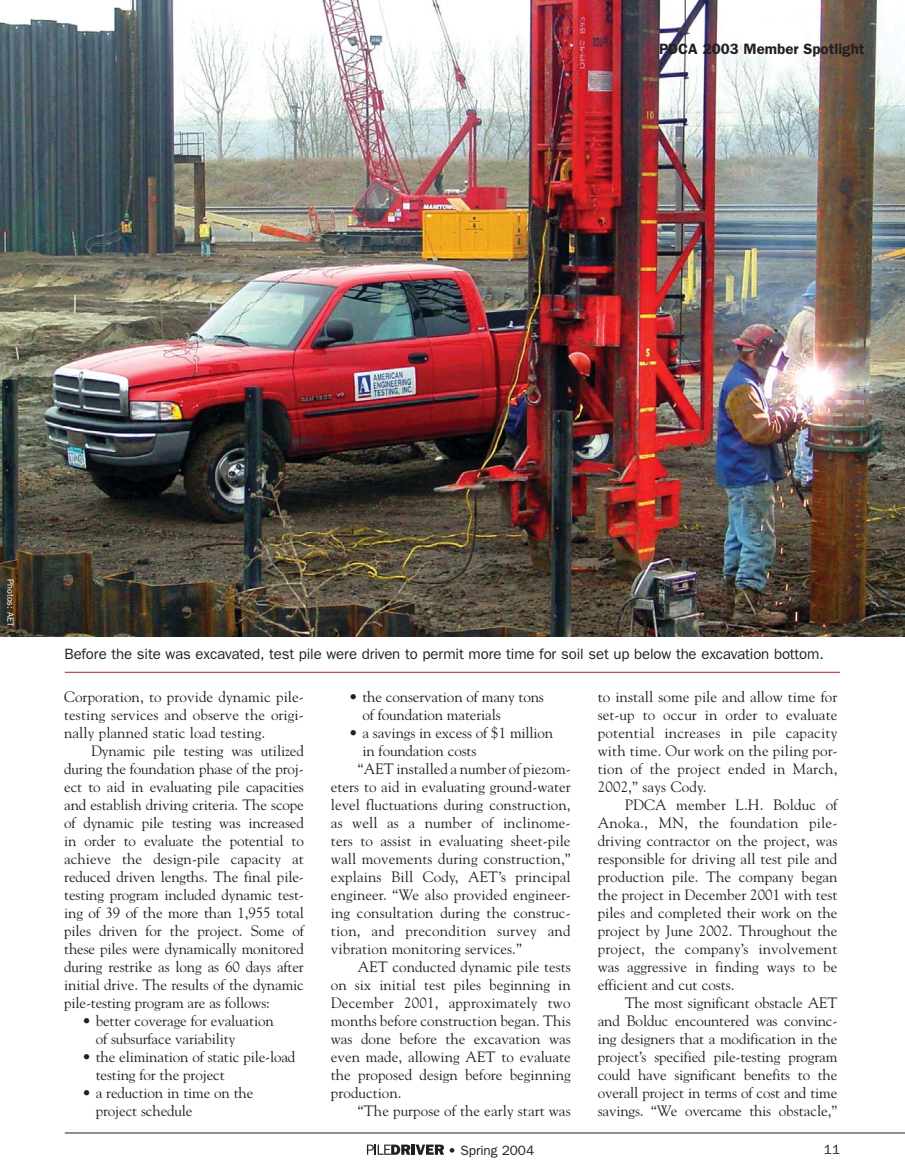
<style>
.page{position:relative;width:905px;height:1175px;background:#fff}
.page>*{position:absolute;margin:0;border:0;box-sizing:border-box;transform-origin:0 0}
.t1{font:15px/18px "Goudy";color:#231f20;text-align:justify}
.t2{font:15px "Franklin Gothic";letter-spacing:-.01em;color:#231f20}
.t3{font:600 15px "Franklin Gothic";color:#231f20}
.t4{font:13.5px "Franklin Gothic";color:#231f20}
.t5{font:9px "Franklin Gothic";color:#fff}
</style>
<div class="page">
<svg style="left:367px;top:1144px;width:77px;height:10px"></svg>
<hr style="left:65px;top:1132px;width:839px;height:1px;background:#231f20">
<img style="left:0;top:0;width:904px;height:636px">
<hr style="left:65px;top:672px;width:775px;height:1px;background:#ac1f23">
<p class="t3" style="left:659px;top:40px;width:207px">PDCA 2003 Member Spotlight</p>
<p class="t5" style="left:16px;top:579px;width:49px;rotate:90deg">Photos: AET</p>
<p class="t2" style="left:64px;top:645px;width:760px">Before the site was excavated, test pile were driven to permit more time for soil set up below the excavation bottom.</p>
<p class="t1" style="left:64px;top:687px;width:241px">Corporation, to provide dynamic pile&shy;testing services and observe the origi&shy;nally planned static load testing.</p>
<p class="t1" style="left:64px;top:741px;width:241px;text-indent:27px">Dynamic pile testing was utilized during the foundation phase of the proj&shy;ect to aid in evaluating pile capacities and establish driving criteria. The scope of dynamic pile testing was increased in order to evaluate the potential to achieve the design-pile capacity at reduced driven lengths. The final pile&shy;testing program included dynamic test&shy;ing of 39 of the more than 1,955 total piles driven for the project. Some of these piles were dynamically monitored during restrike as long as 60 days after initial drive. The results of the dynamic pile-testing program are as follows:</p>
<p class="t1" style="left:96px;top:1011px;width:179px;text-indent:-14px">• better coverage for evaluation of subsurface variability</p>
<p class="t1" style="left:96px;top:1047px;width:201px;text-indent:-14px">• the elimination of static pile-load testing for the project</p>
<p class="t1" style="left:96px;top:1083px;width:159px;text-indent:-14px">• a reduction in time on the project schedule</p>
<p class="t1" style="left:362px;top:687px;width:183px;text-indent:-14px">• the conservation of many tons of foundation materials</p>
<p class="t1" style="left:349px;top:723px;width:206px">• a savings in excess of $1 million</p>
<p class="t1" style="left:362px;top:741px;width:115px">in foundation costs</p>
<p class="t1" style="left:358px;top:759px;width:214px">“AET installed a number of piezom-</p>
<p class="t1" style="left:331px;top:777px;width:241px">eters to aid in evaluating ground-water</p>
<p class="t1" style="left:331px;top:795px;width:241px">level fluctuations during construction,</p>
<p class="t1" style="left:331px;top:813px;width:241px">as well as a number of inclinome-</p>
<p class="t1" style="left:331px;top:831px;width:241px">ters to assist in evaluating sheet-pile</p>
<p class="t1" style="left:331px;top:849px;width:241px">wall movements during construction,”</p>
<p class="t1" style="left:331px;top:867px;width:241px">explains Bill Cody, AET’s principal</p>
<p class="t1" style="left:331px;top:885px;width:241px">engineer. “We also provided engineer-</p>
<p class="t1" style="left:331px;top:903px;width:241px">ing consultation during the construc-</p>
<p class="t1" style="left:331px;top:921px;width:241px">tion, and precondition survey and</p>
<p class="t1" style="left:331px;top:939px;width:192px">vibration monitoring services.”</p>
<p class="t1" style="left:358px;top:957px;width:214px">AET conducted dynamic pile tests</p>
<p class="t1" style="left:331px;top:975px;width:241px">on six initial test piles beginning in</p>
<p class="t1" style="left:331px;top:993px;width:241px">December 2001, approximately two</p>
<p class="t1" style="left:331px;top:1011px;width:241px">months before construction began. This</p>
<p class="t1" style="left:331px;top:1029px;width:241px">was done before the excavation was</p>
<p class="t1" style="left:331px;top:1047px;width:241px">even made, allowing AET to evaluate</p>
<p class="t1" style="left:331px;top:1065px;width:241px">the proposed design before beginning</p>
<p class="t1" style="left:331px;top:1083px;width:72px">production.</p>
<p class="t1" style="left:358px;top:1101px;width:214px">“The purpose of the early start was</p>
<p class="t1" style="left:597px;top:687px;width:241px">to install some pile and allow time for set-up to occur in order to evaluate potential increases in pile capacity with time. Our work on the piling por&shy;tion of the project ended in March, 2002,” says Cody.</p>
<p class="t1" style="left:597px;top:795px;width:241px;text-indent:27px">PDCA member L.H. Bolduc of Anoka., MN, the foundation pile&shy;driving contractor on the project, was responsible for driving all test pile and production pile. The company began the project in December 2001 with test piles and completed their work on the project by June 2002. Throughout the project, the company’s involvement was aggressive in finding ways to be efficient and cut costs.</p>
<p class="t1" style="left:597px;top:993px;width:241px;text-indent:27px">The most significant obstacle AET and Bolduc encountered was convinc&shy;ing designers that a modification in the project’s specified pile-testing program could have significant benefits to the overall project in terms of cost and time savings. “We overcame this obstacle,”</p>
<p class="t4" style="left:448px;top:1142px;width:87px">• Spring 2004</p>
<p class="t4" style="left:824px;top:1142px;width:18px">11</p>
</div>
